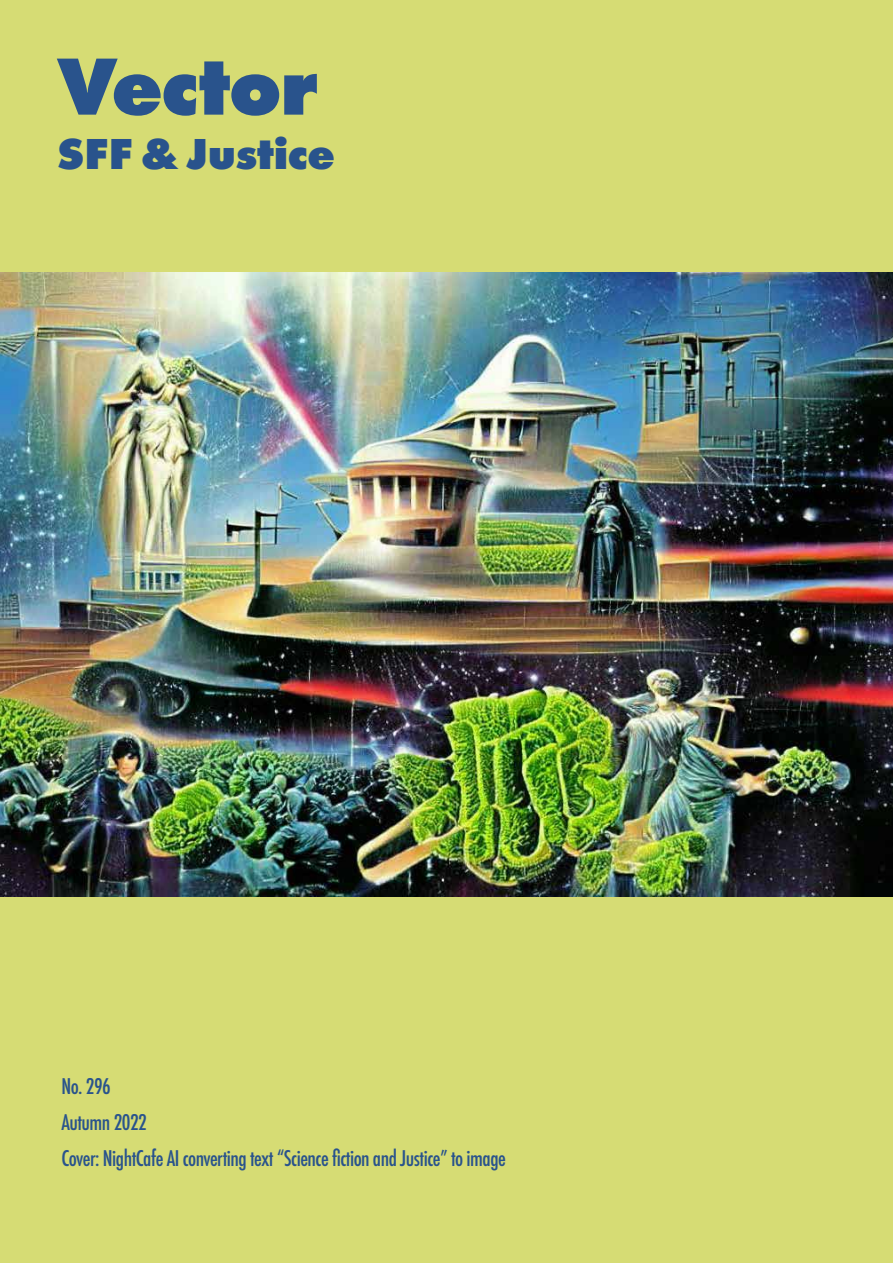
<style>
.page{position:relative;width:893px;height:1263px;background:#d6dc74}
.page>*{position:absolute;margin:0;border:0;box-sizing:border-box;transform-origin:0 0}
.t1{font:800 84px "Futura PT";letter-spacing:-.015em;color:#29538c}
.t2{font:800 45px "Futura PT";letter-spacing:-.005em;color:#29538c}
.t3{font:500 condensed 21px/36px "Futura";letter-spacing:-.025em;color:#29538c}
</style>
<div class="page">
<img style="left:0;top:272px;width:893px;height:624px">
<h1 class="t1" style="left:57px;top:33px;width:262px">Vector</h1>
<h2 class="t2" style="left:57px;top:125px;width:280px">SFF &amp; Justice</h2>
<p class="t3" style="left:61px;top:1068px;width:446px">No. 296<br>Autumn 2022<br>Cover: NightCafe AI converting text “Science fiction and Justice” to image</p>
</div>
